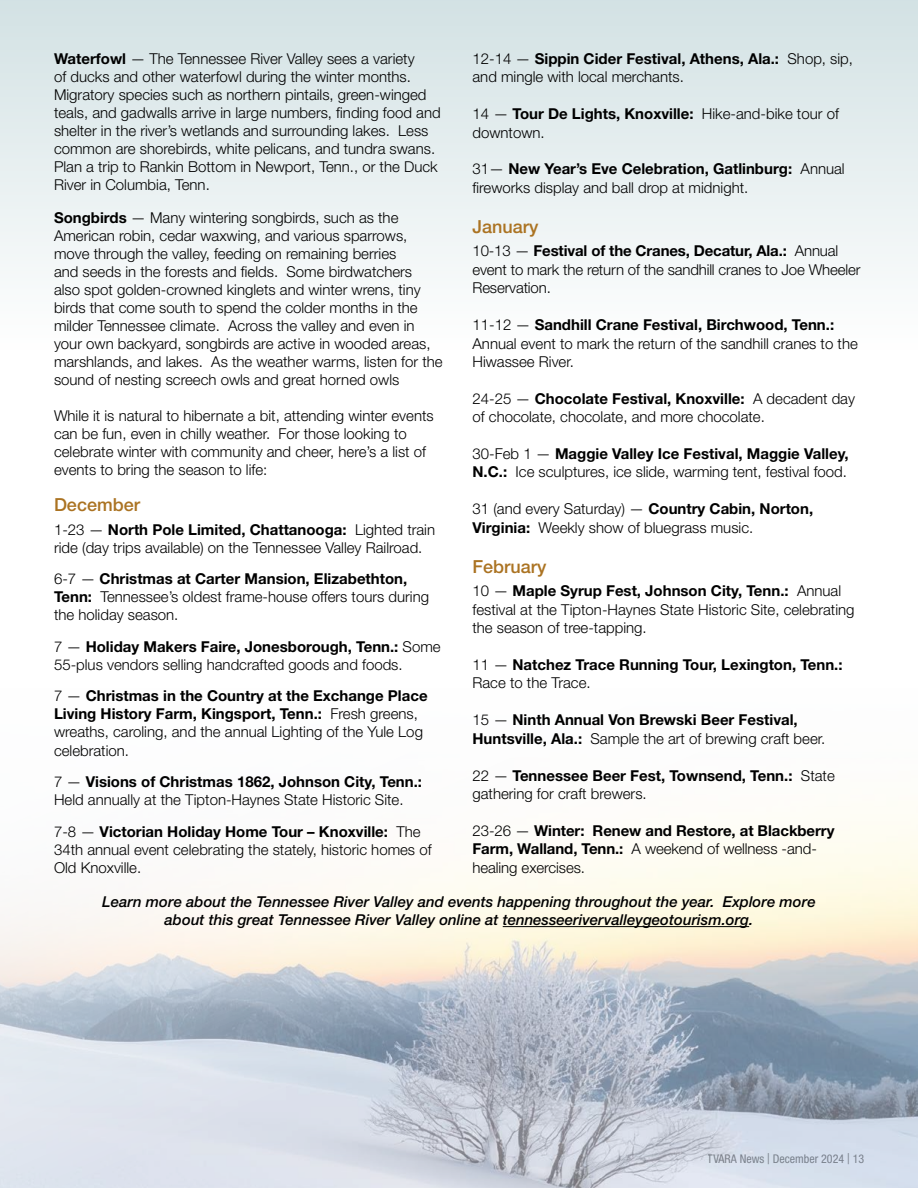
<style>
.page{position:relative;width:918px;height:1188px;background:#fff}
.page>*{position:absolute;margin:0;border:0;box-sizing:border-box;transform-origin:0 0}
.t1{font:500 18px "Helvetica Neue LT Std";color:#ab7322}
.t2{font:300 15px/18px "Helvetica Neue LT Std";color:#000}
.t3{font:700 15px/18.5px "Helvetica Neue LT Std";color:#000}
.t4{font:italic 500 15px/18px "Helvetica Neue LT Std";color:#000;text-align:center}
.t5{font:condensed 12px "Helvetica Neue LT Std";color:#939598}
.s1{font-weight:700}
.s2{font-weight:300}
.s3{font-size:15px}
</style>
<div class="page">
<svg style="left:0;top:818px;width:918px;height:370px"></svg>
<div style="left:0;top:0;width:918px;height:352px;background:linear-gradient(to bottom,#d2e1e4,#fefffe)"></div>
<hr style="left:503px;top:926px;width:246px;height:1px;background:#000">
<p class="t2" style="left:472px;top:49px;width:382px;line-height:18.5px">12-14 — <span class="s1">Sippin Cider Festival, Athens, Ala.:</span> Shop, sip, and mingle with local merchants.</p>
<p class="t2" style="left:472px;top:104px;width:368px;line-height:18.5px">14 — <span class="s1">Tour De Lights, Knoxville:</span> Hike-and-bike tour of downtown.</p>
<p class="t2" style="left:472px;top:160px;width:374px;line-height:18.5px">31— <span class="s1">New Year’s Eve Celebration, Gatlinburg:</span> Annual fireworks display and ball drop at midnight.</p>
<p class="t1" style="left:472px;top:215px;width:68px">January</p>
<p class="t2" style="left:472px;top:242px;width:389px;line-height:18.5px">10-13 — <span class="s1">Festival of the Cranes, Decatur, Ala.:</span> Annual event to mark the return of the sandhill cranes to Joe Wheeler<br>Reservation.</p>
<p class="t2" style="left:472px;top:315px;width:387px;line-height:18.5px">11-12 — <span class="s1">Sandhill Crane Festival, Birchwood, Tenn.:<br></span>Annual event to mark the return of the sandhill cranes to the<br>Hiwassee River.</p>
<p class="t2" style="left:472px;top:389px;width:384px;line-height:18.5px">24-25 — <span class="s1">Chocolate Festival, Knoxville:</span> A decadent day of chocolate, chocolate, and more chocolate.</p>
<p class="t2" style="left:472px;top:444px;width:378px;line-height:18.5px">30-Feb 1 — <span class="s1">Maggie Valley Ice Festival, Maggie Valley,<br>N.C.:</span> Ice sculptures, ice slide, warming tent, festival food.</p>
<p class="t2" style="left:472px;top:499px;width:342px;line-height:18.5px">31 (and every Saturday) — <span class="s1">Country Cabin, Norton,<br>Virginia:</span> Weekly show of bluegrass music.</p>
<p class="t1" style="left:472px;top:555px;width:76px">February</p>
<p class="t2" style="left:472px;top:581px;width:384px;line-height:18.5px">10 — <span class="s1">Maple Syrup Fest, Johnson City, Tenn.:</span> Annual festival at the Tipton-Haynes State Historic Site, celebrating the season of tree-tapping.</p>
<p class="t3" style="left:472px;top:655px;width:372px"><span class="s2">11 —</span> Natchez Trace Running Tour, Lexington, Tenn.:<br><span class="s2">Race to the Trace.</span></p>
<p class="t3" style="left:472px;top:710px;width:354px"><span class="s2">15 —</span> Ninth Annual Von Brewski Beer Festival,<br>Huntsville, Ala.: <span class="s2">Sample the art of brewing craft beer.</span></p>
<p class="t2" style="left:472px;top:766px;width:364px;line-height:18.5px">22 — <span class="s1">Tennessee Beer Fest, Townsend, Tenn.:</span> State gathering for craft brewers.</p>
<p class="t3" style="left:472px;top:821px;width:363px"><span class="s2">23-26 —</span> Winter: Renew and Restore, at Blackberry<br>Farm, Walland, Tenn.: <span class="s2">A weekend of wellness -and&shy;healing exercises.</span></p>
<p class="t4" style="left:102px;top:893px;width:715px">Learn more about the Tennessee River Valley and events happening throughout the year. Explore more about this great Tennessee River Valley online at tennesseerivervalleygeotourism.org.</p>
<p class="t2" style="left:54px;top:49px;width:388px"><span class="s1">Waterfowl</span> — The Tennessee River Valley sees a variety<br>of ducks and other waterfowl during the winter months.<br>Migratory species such as northern pintails, green-winged teals, and gadwalls arrive in large numbers, finding food and shelter in the river’s wetlands and surrounding lakes. Less common are shorebirds, white pelicans, and tundra swans.<br>Plan a trip to Rankin Bottom in Newport, Tenn., or the Duck River in Columbia, Tenn.</p>
<p class="t2" style="left:54px;top:208px;width:390px"><span class="s1">Songbirds</span> — Many wintering songbirds, such as the American robin, cedar waxwing, and various sparrows, move through the valley, feeding on remaining berries<br>and seeds in the forests and fields. Some birdwatchers<br>also spot golden-crowned kinglets and winter wrens, tiny birds that come south to spend the colder months in the milder Tennessee climate. Across the valley and even in your own backyard, songbirds are active in wooded areas, marshlands, and lakes. As the weather warms, listen for the sound of nesting screech owls and great horned owls</p>
<p class="t2" style="left:54px;top:407px;width:381px">While it is natural to hibernate a bit, attending winter events can be fun, even in chilly weather. For those looking to celebrate winter with community and cheer, here’s a list of events to bring the season to life:</p>
<p class="t1" style="left:54px;top:494px;width:88px">December</p>
<p class="t2" style="left:54px;top:520px;width:383px">1-23 — <span class="s1">North Pole Limited, Chattanooga:</span> Lighted train ride (day trips available) on the Tennessee Valley Railroad.</p>
<p class="t2" style="left:54px;top:570px;width:377px">6-7 — <span class="s1">Christmas at Carter Mansion, Elizabethton,<br>Tenn:</span> Tennessee’s oldest frame-house offers tours during the holiday season.</p>
<p class="t2" style="left:54px;top:637px;width:388px">7 — <span class="s1">Holiday Makers Faire, Jonesborough, Tenn.:</span> Some<br>55-plus vendors selling handcrafted goods and foods.</p>
<p class="t2" style="left:54px;top:687px;width:375px">7 — <span class="s1">Christmas in the Country at the Exchange Place Living History Farm, Kingsport, Tenn.:</span> Fresh greens, wreaths, caroling, and the annual Lighting of the Yule Log celebration.</p>
<p class="t2" style="left:54px;top:772px;width:370px">7 — <span class="s1">Visions of Christmas 1862, Johnson City, Tenn.:<br></span>Held annually at the Tipton-Haynes State Historic Site.</p>
<p class="t2" style="left:54px;top:822px;width:379px">7-8 — <span class="s1">Victorian Holiday Home Tour – Knoxville:</span> The<br>34th annual event celebrating the stately, historic homes of<br>Old Knoxville.</p>
<p class="t5" style="left:708px;top:1151px;width:158px">TVARA News <span class="s3">|</span> December 2024 <span class="s3">|</span> 13</p>
</div>
